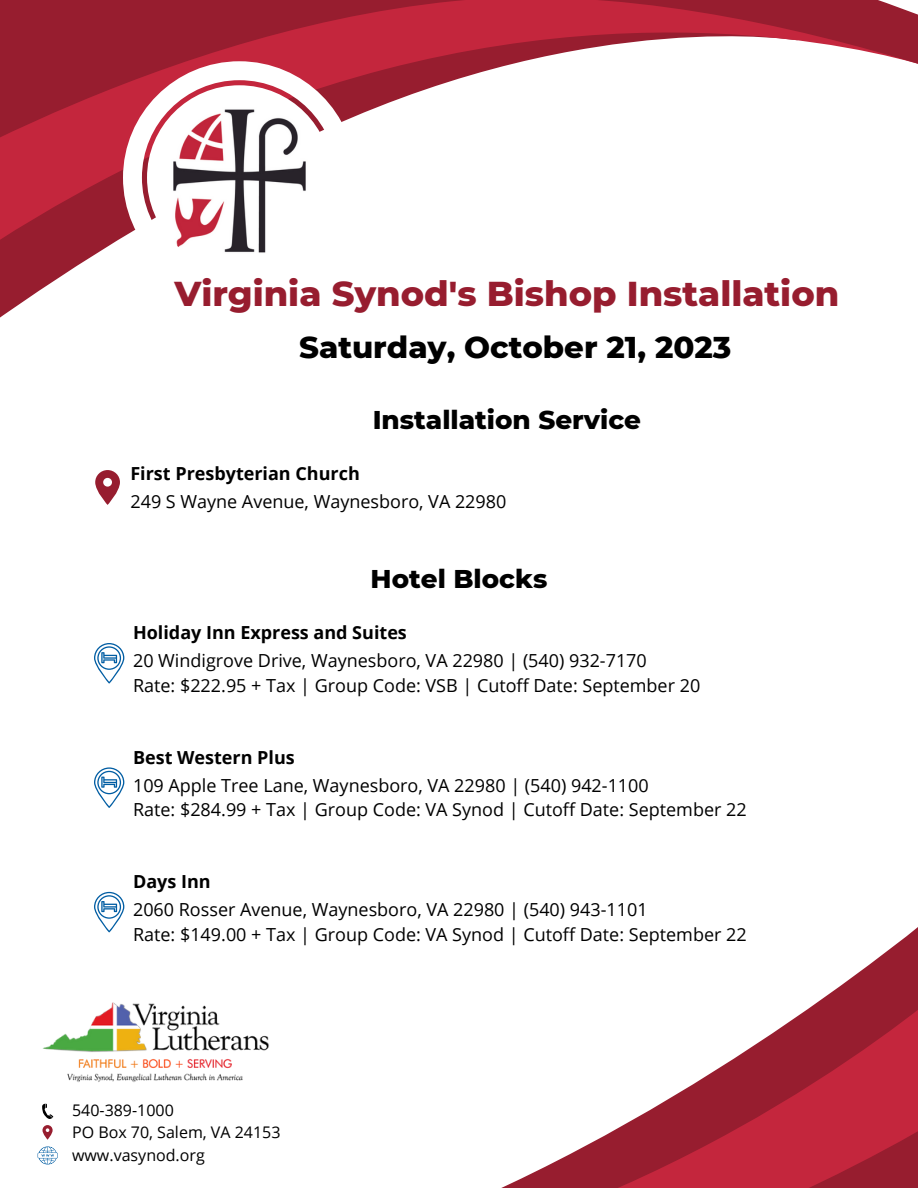
<style>
.page{position:relative;width:918px;height:1188px;background:#fff}
.page>*{position:absolute;margin:0;border:0;box-sizing:border-box;transform-origin:0 0}
.t1{font:800 35.25px "Montserrat";color:#971d2f}
.t2{font:800 30.75px "Montserrat";color:#000}
.t3{font:800 26.25px "Montserrat";color:#000}
.t4{font:18px/24.8px "Open Sans";color:#000}
.t5{font:700 18px "Open Sans";color:#000}
.t6{font:16.05px/22.5px "Open Sans";color:#000}
</style>
<div class="page">
<svg style="left:0;top:220px;width:123px;height:98px;fill:#971d2f"></svg>
<svg style="left:0;top:0;width:918px;height:220px"></svg>
<svg style="left:123px;top:61px;width:233px;height:192px"></svg>
<svg style="left:108px;top:891px;width:810px;height:82px"></svg>
<svg style="left:44px;top:973px;width:874px;height:132px"></svg>
<svg style="left:37px;top:1105px;width:881px;height:83px"></svg>
<svg style="left:95px;top:470px;width:25px;height:35px"></svg>
<svg style="left:94px;top:767px;width:30px;height:41px"></svg>
<svg style="left:94px;top:643px;width:30px;height:40px"></svg>
<svg style="left:94px;top:892px;width:30px;height:40px"></svg>
<img style="left:43px;top:995px;width:226px;height:91px">
<svg style="left:42px;top:1104px;width:11px;height:15px"></svg>
<svg style="left:42px;top:1125px;width:11px;height:15px"></svg>
<svg style="left:38px;top:1146px;width:20px;height:18px"></svg>
<h1 class="t1" style="left:174px;top:272px;width:666px">Virginia Synod's Bishop Installation</h1>
<h2 class="t2" style="left:299px;top:328px;width:434px">Saturday, October 21, 2023</h2>
<h3 class="t3" style="left:373px;top:403px;width:270px">Installation Service</h3>
<p class="t5" style="left:130px;top:461px;width:231px">First Presbyterian Church</p>
<p class="t4" style="left:130px;top:489px;width:377px">249 S Wayne Avenue, Waynesboro, VA 22980</p>
<h3 class="t3" style="left:371px;top:562px;width:178px">Hotel Blocks</h3>
<p class="t5" style="left:133px;top:620px;width:275px">Holiday Inn Express and Suites</p>
<p class="t4" style="left:133px;top:648px;width:569px">20 Windigrove Drive, Waynesboro, VA 22980 | (540) 932-7170<br>Rate: $222.95 + Tax | Group Code: VSB | Cutoff Date: September 20</p>
<p class="t5" style="left:133px;top:744px;width:163px">Best Western Plus</p>
<p class="t4" style="left:133px;top:772px;width:615px">109 Apple Tree Lane, Waynesboro, VA 22980 | (540) 942-1100<br>Rate: $284.99 + Tax | Group Code: VA Synod | Cutoff Date: September 22</p>
<p class="t5" style="left:133px;top:869px;width:79px">Days Inn</p>
<p class="t4" style="left:133px;top:897px;width:615px">2060 Rosser Avenue, Waynesboro, VA 22980 | (540) 943-1101<br>Rate: $149.00 + Tax | Group Code: VA Synod | Cutoff Date: September 22</p>
<p class="t6" style="left:72px;top:1098px;width:210px">540-389-1000<br>PO Box 70, Salem, VA 24153 www.vasynod.org</p>
</div>
